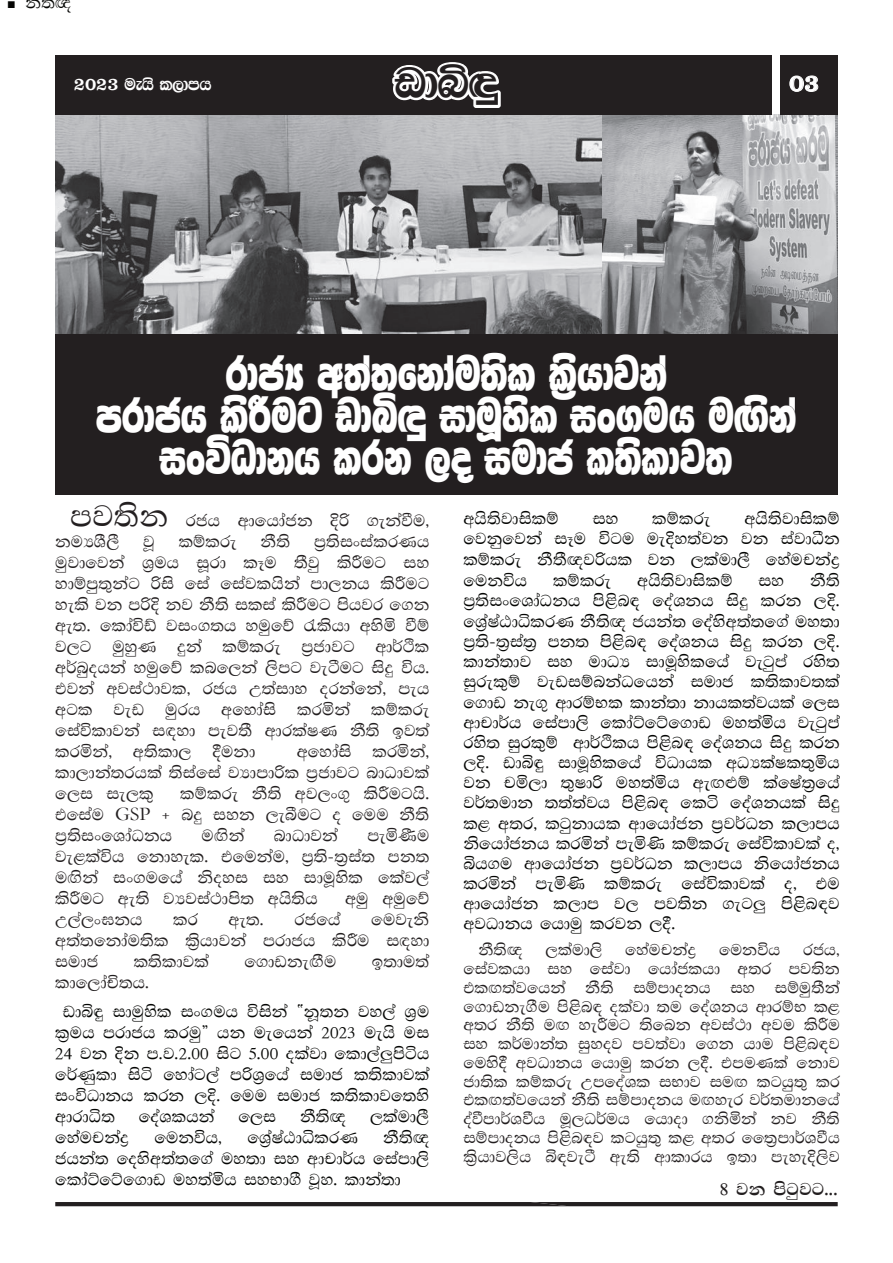
<style>
.page{position:relative;width:893px;height:1263px;background:#fff}
.page>*{position:absolute;margin:0;border:0;box-sizing:border-box;transform-origin:0 0}
.t1{font:52.95px/42.2px "FM Basurux";color:#fff;text-align:center;scale:.84 1}
.t2{font:45.75px "FM Emaneex";color:#231f20;scale:1.06 1}
.t3{font:24px "FM Emaneex";color:#fff}
.t4{font:700 21px "FM Ababld";color:#231f20}
.t5{font:19.5px/20.1px "FM Abhayax";color:#040503}
.t6{font:19.5px/21px "FM Abhayax";color:#231f20;text-align:justify}
.t7{font:18.75px/18.8px "FM Abhayax";color:#231f20;text-align:center}
.t8{font:18px "FM Emaneex";color:#fff}
.s1{font-size:36px}
.s2{font-family:"Garamond"}
</style>
<div class="page">
<img style="left:55px;top:115px;width:548px;height:219px">
<img style="left:603px;top:115px;width:235px;height:219px">
<div style="left:55px;top:334px;width:783px;height:160px;background:#231f20"></div>
<hr style="left:55px;top:1202px;width:783px;height:4px;background:#231f20">
<div style="left:780px;top:55px;width:58px;height:60px;background:#231f20"></div>
<div style="left:55px;top:55px;width:717px;height:60px;background:#231f20"></div>
<svg style="left:392px;top:62px;width:109px;height:46px"></svg>
<svg style="left:790px;top:76px;width:28px;height:16px"></svg>
<p class="t5" style="left:8px;top:-7px;width:66px">• k;{</p>
<p class="t8" style="left:74px;top:75px;width:139px">2023 uehsl,dmh</p>
<h2 class="t2" style="left:395px;top:58px;width:99px">vdì÷</h2>
<p class="t3" style="left:789px;top:70px;width:31px">03</p>
<h1 class="t1" style="left:96px;top:351px;width:836px">RDCH W;A;FKDAU;SL L%SHDJKA<br>MRDCH LSÍUG VDÌ÷ IDUQYSL IX.UH U`.SKA<br>IXÚODKH LRK ,O IUDC L;SLDJ;</h1>
<p class="t6" style="left:55px;top:511px;width:376px;text-indent:15px"><span class="s1">mj;sk</span> rch wdfhdack Èß .ekaùu" kuHYS,S jQ lïlre kS;s m%;sixialrKh uqjdfjka Y%uh iQrd lEu ;Sjq lsÍug iy ydïmq;=kag ßisfia fiajlhska md,kh lsÍug yelsjk mßÈ kj kS;silia lsÍug mshjr f.k we;' fldaúâ jix.;h yuqfõ /lshd wysñ ùï j,g uqyqK ÿka lïlre m%cdjg wd¾Ól w¾nqohka yuqfõ lnf,ka ,smg jeàug isÿ úh' tjka wjia:djl" rch W;aidy orkafka" meh wgl jev uqrh wfydais lrñka lïlre fiaúldjka i`oyd mej;S wdrlaIK kS;s bj;a lrñka" w;sld, §ukd</p>
<p class="t6" style="left:55px;top:742px;width:376px;text-indent:241px">wfydais lrñka" ld,dka;rhla ;siafia jHdmdßl m%cdjg ndOdjla f,i ie,l=</p>
<p class="t6" style="left:55px;top:784px;width:386px;text-align:left;text-indent:125px">lïlre kS;s wj,x.= lsÍughs' tfiau <span class="s2">GSP</span> ¬ nÿ iyk ,eîug o fuu kS;s m%;sixfYdaOkh</p>
<p class="t6" style="left:202px;top:826px;width:45px">u`.ska</p>
<p class="t6" style="left:274px;top:826px;width:66px">ndOdjka</p>
<p class="t6" style="left:55px;top:826px;width:376px;text-indent:312px">meñŒu je&lt;laúh fkdyel' tfukau" m%;s-;%ia; mk; u`.ska ix.ufha ksoyi iy iduQysl flaj,a lsÍug we;s jHjia:dms; whs;sh</p>
<p class="t6" style="left:345px;top:889px;width:86px">wuq wuqfõ</p>
<p class="t6" style="left:55px;top:910px;width:89px">W,a,x&gt;kh</p>
<p class="t6" style="left:173px;top:910px;width:26px">lr</p>
<p class="t6" style="left:229px;top:910px;width:37px">we;'</p>
<p class="t6" style="left:294px;top:910px;width:48px">rcfha</p>
<p class="t6" style="left:55px;top:910px;width:386px;text-align:left;text-indent:316px">fujeks w;a;fkdau;sl l%shdjka mrdch lsÍu i`oyd iudc</p>
<p class="t6" style="left:134px;top:952px;width:77px">l;sldjla</p>
<p class="t6" style="left:244px;top:952px;width:94px">f.dvke`.Su</p>
<p class="t6" style="left:372px;top:952px;width:59px">b;du;a</p>
<p class="t6" style="left:55px;top:973px;width:96px">ldf,daÑ;h'</p>
<p class="t5" style="left:55px;top:1001px;width:386px;line-height:21px;text-indent:8px">vdì÷ iduqysl ix.uh úiska —kQ;k jy,a Y%u l%uh mrdch lruq˜ hk uefhka 2023 uehsui 24 jk Èk m'j'2'00 isg 5'00 olajd fld,a¨msáh f¾Kqld isá fydag,a mßY%fha iudc l;sldjla ixúOdkh lrk ,È' fuu iudc l;sldjf;ys wdrdê; foaYlhka f,i kS;s{ ,laud,S fyaupkaø</p>
<p class="t5" style="left:154px;top:1128px;width:69px">fukúh"</p>
<p class="t5" style="left:247px;top:1128px;width:112px">fY%aIaGdêlrK</p>
<p class="t5" style="left:55px;top:1127px;width:386px;line-height:21px;text-indent:328px">kS;s{ chka; foysw;a;f.a uy;d iy wdpd¾h fiamd,s fldaÜfÜf.dv uy;añh iyNd.SjQy' ldka;d</p>
<p class="t5" style="left:463px;top:509px;width:378px;line-height:20.7px;text-align:justify;text-indent:281px">whs;sjdislï fjkqfjka iEu úgu ueÈy;ajk jk iajdëk lïlre kS;S{jßhl jk ,laud,S fyaupkaø fukúh</p>
<p class="t5" style="left:463px;top:509px;width:97px">whs;sjdislï</p>
<p class="t5" style="left:593px;top:509px;width:27px">iy</p>
<p class="t5" style="left:652px;top:509px;width:60px">lïlre</p>
<p class="t5" style="left:463px;top:571px;width:389px;text-indent:347px">kS;s m%;sixfYdaOkh ms&lt;sn| foaYkh isÿ lrk ,È' fY%aIaGdêlrK kS;s{ chka; foaysw;a;f.a uy;d m%;s-;%ia;%mk; ms&lt;sn| foaYkh isÿ lrk ,È' ldka;dj iy udOH iduQyslfha jegqma rys; iqrel=ï jeviïnkaOfhka iudc l;sldj;la f.dv ke.= wdrïNl ldka;d kdhl;ajhla f,i wdpd¾h fiamd,sfldaÜfÜf.dv uy;añh jegqma rys; iqrl=ï wd¾Ólh ms&lt;sn| foaYkh isÿ lrk ,È' vdì÷ iduQyslfha úOdhl wOHlaIl;=ñh jk pñ,d ;=Idß uy;añh weÕ¿ï lafIa;%fha j¾;udk ;;a;ajh ms&lt;sn| flá foaYkhla isÿ l&lt; w;r" lgqkdhl wdfhdack m%j¾Ok l,dmh ksfhdackh lrñka meñ‚ lïlre fiaúldjla o" ìh.u wdfhdack m%j¾Ok l,dmh ksfhdackh lrñka meñ‚ lïlre fiaúldjla o" tu wdfhdack l,dm j, mj;sk .eg¨ ms&lt;sn|j wjOdkh fhduqlrjk ,§'</p>
<p class="t7" style="left:463px;top:941px;width:388px">kS;s{ ,laud,s fyaupkaø fukúh rch" fiajlhd iy fiajd fhdaclhd w;r mj;sk tl`.;ajfhka kS;s iïmdokh iy iïuq;Ska f.dvke.Su ms&lt;sn| olajd ;u foaYkh wdrïN l&lt; w;r kS;suÕ yeÍug ;sfnk wjia:d wju lsÍu iy l¾udka; iqyoj mj;ajd f.k hdu ms&lt;sn|j fuys§ wjOdkh fhduqlrk ,§' tmuKla fkdj cd;sl lïlre WmfoaYl iNdj iu`. lghq;= lr tl`.;ajfhka kS;siïmdokh u`.yer j¾;udkfha oaùmd¾Yùh uQ,O¾uh fhdod .ksñka kj kS;s iïmdokh ms&lt;sn|j lghq;= l&lt; w;r ff;%md¾Yùh l%shdj,sh ì|jeà we;s wdldrh b;d meyeÈ,sj</p>
<p class="t5" style="left:553px;top:571px;width:60px">lïlre</p>
<p class="t5" style="left:637px;top:571px;width:97px">whs;sjdislï</p>
<p class="t5" style="left:758px;top:571px;width:27px">iy</p>
<p class="t4" style="left:720px;top:1179px;width:119px">8 jk msgqjg'''</p>
</div>
